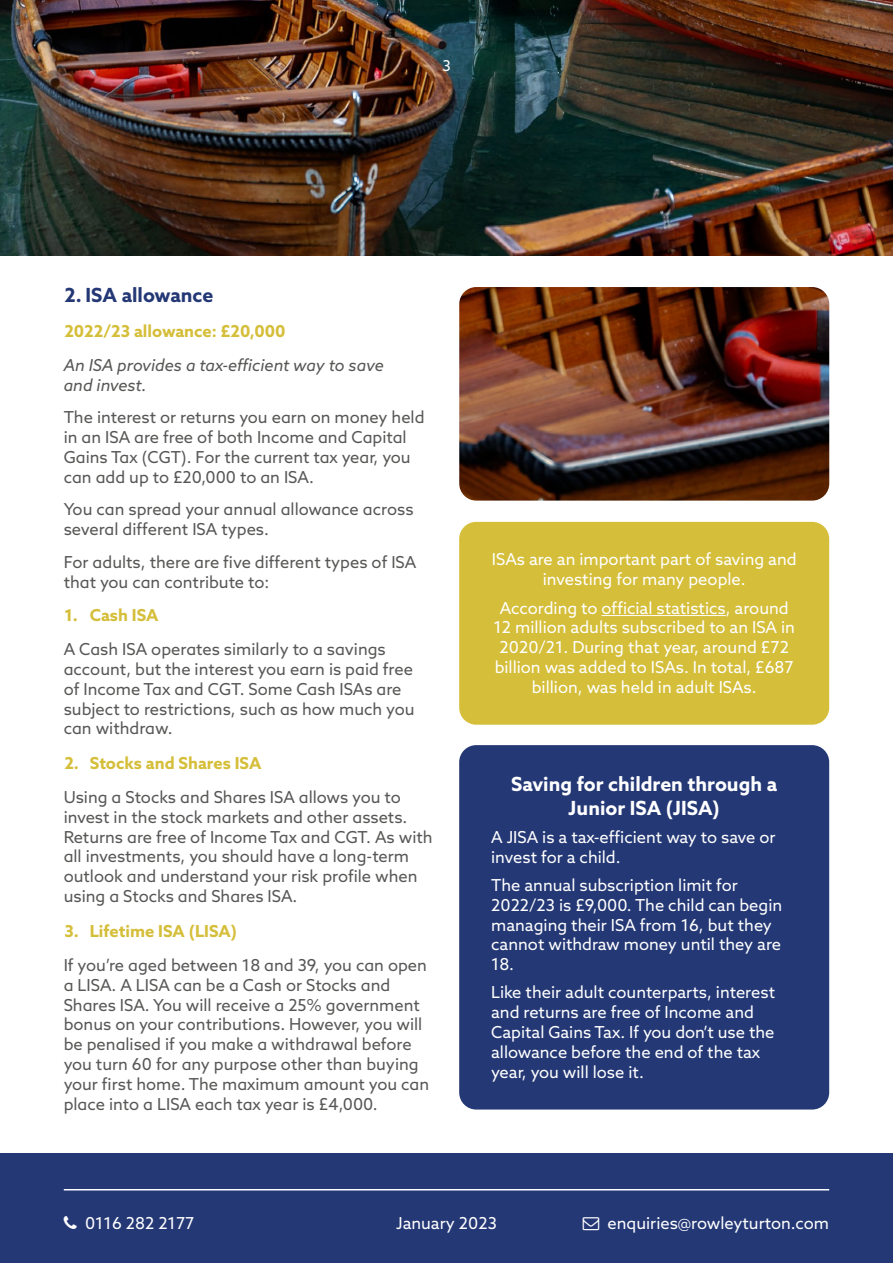
<style>
.page{position:relative;width:893px;height:1263px;background:#fff}
.page>*{position:absolute;margin:0;border:0;box-sizing:border-box;transform-origin:0 0}
.t1{font:700 19.5px/23.4px "Azo Sans";color:#fff;text-align:center}
.t2{font:700 19.5px "Azo Sans";color:#243875}
.t3{font:16.5px/19.8px "Azo Sans";color:#575756}
.t4{font:16.5px/19.8px "Azo Sans";color:#fff}
.t5{font:700 16.5px "Azo Sans";color:#d5be39}
.t6{font:italic 16.5px/19.8px "Azo Sans";color:#575756}
.t7{font:15px "Azo Sans";color:#fff}
</style>
<div class="page">
<img style="left:0;top:0;width:893px;height:255px">
<div style="left:0;top:1153px;width:893px;height:110px;background:#243875"></div>
<hr style="left:64px;top:1189px;width:765px;height:1px;background:#fff">
<div style="left:459px;top:522px;width:370px;height:203px;background:#d5be39;border-radius:17px"></div>
<hr style="left:602px;top:615px;width:124px;height:1px;background:#fff">
<div style="left:459px;top:745px;width:370px;height:364px;background:#243875;border-radius:17px"></div>
<img style="left:459px;top:287px;width:370px;height:214px">
<p class="t7" style="left:442px;top:56px;width:10px">3</p>
<p class="t2" style="left:64px;top:283px;width:151px">2. ISA allowance</p>
<p class="t5" style="left:64px;top:320px;width:223px">2022/23 allowance: £20,000</p>
<p class="t6" style="left:64px;top:355px;width:322px">An ISA provides a tax-efficient way to save and invest.</p>
<p class="t3" style="left:64px;top:407px;width:362px">The interest or returns you earn on money held in an ISA are free of both Income and Capital Gains Tax (CGT). For the current tax year, you can add up to £20,000 to an ISA.</p>
<p class="t3" style="left:64px;top:499px;width:351px">You can spread your annual allowance across several different ISA types.</p>
<p class="t3" style="left:64px;top:552px;width:354px">For adults, there are five different types of ISA that you can contribute to:</p>
<p class="t5" style="left:64px;top:604px;width:96px">1. Cash ISA</p>
<p class="t3" style="left:64px;top:639px;width:352px">A Cash ISA operates similarly to a savings account, but the interest you earn is paid free of Income Tax and CGT. Some Cash ISAs are subject to restrictions, such as how much you can withdraw.</p>
<p class="t5" style="left:64px;top:752px;width:199px">2. Stocks and Shares ISA</p>
<p class="t3" style="left:64px;top:787px;width:370px">Using a Stocks and Shares ISA allows you to invest in the stock markets and other assets.<br>Returns are free of Income Tax and CGT. As with all investments, you should have a long-term outlook and understand your risk profile when using a Stocks and Shares ISA.</p>
<p class="t5" style="left:64px;top:920px;width:174px">3. Lifetime ISA (LISA)</p>
<p class="t3" style="left:64px;top:955px;width:367px">If you’re aged between 18 and 39, you can open a LISA. A LISA can be a Cash or Stocks and Shares ISA. You will receive a 25% government bonus on your contributions. However, you will be penalised if you make a withdrawal before you turn 60 for any purpose other than buying your first home. The maximum amount you can place into a LISA each tax year is £4,000.</p>
<p class="t4" style="left:492px;top:549px;width:306px;text-align:center">ISAs are an important part of saving and investing for many people.</p>
<p class="t4" style="left:493px;top:598px;width:303px;text-align:center">According to official statistics, around 12 million adults subscribed to an ISA in 2020/21. During that year, around £72 billion was added to ISAs. In total, £687 billion, was held in adult ISAs.</p>
<p class="t1" style="left:511px;top:772px;width:267px">Saving for children through a<br>Junior ISA (JISA)</p>
<p class="t4" style="left:491px;top:827px;width:286px">A JISA is a tax-efficient way to save or invest for a child.</p>
<p class="t4" style="left:491px;top:875px;width:293px">The annual subscription limit for<br>2022/23 is £9,000. The child can begin managing their ISA from 16, but they cannot withdraw money until they are<br>18.</p>
<p class="t4" style="left:491px;top:982px;width:285px">Like their adult counterparts, interest and returns are free of Income and Capital Gains Tax. If you don’t use the allowance before the end of the tax year, you will lose it.</p>
<p class="t4" style="left:85px;top:1213px;width:111px">0116 282 2177</p>
<p class="t4" style="left:607px;top:1213px;width:223px">enquiries@rowleyturton.com</p>
<p class="t4" style="left:396px;top:1213px;width:102px">January 2023</p>
</div>
